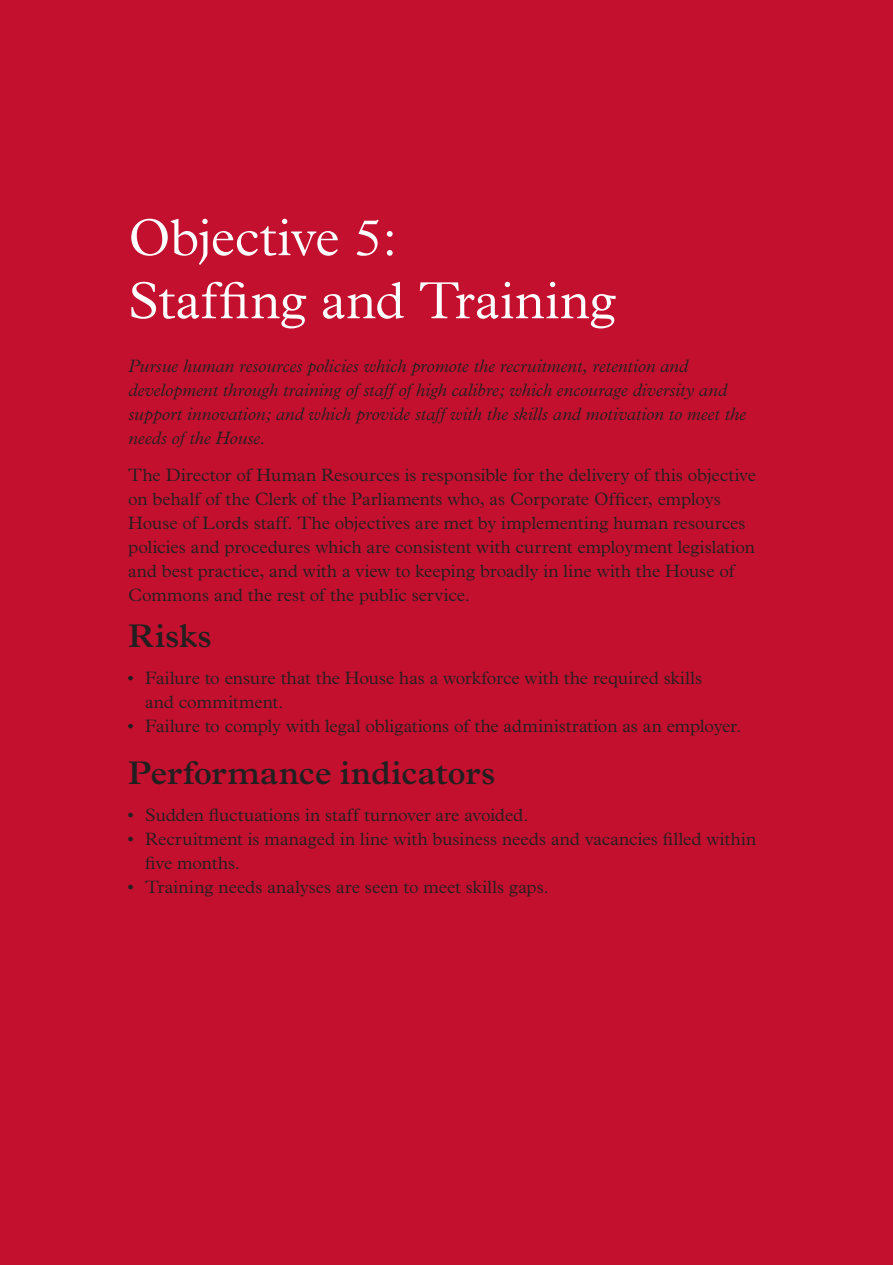
<style>
.page{position:relative;width:893px;height:1265px;background:#fff}
.page>*{position:absolute;margin:0;border:0;box-sizing:border-box;transform-origin:0 0}
.t1{font:300 52.5px/63px "Plantin";color:#fff}
.t2{font:600 33px "Plantin";color:#231f20}
.t3{font:300 18px/24px "Plantin";color:#231f20}
.t4{font:italic 300 18px/24px "Plantin";color:#231f20}
</style>
<div class="page">
<div style="left:0;top:0;width:893px;height:1264px;background:#c3102f"></div>
<h1 class="t1" style="left:128px;top:206px;width:490px">Objective 5:<br>Staffing and Training</h1>
<p class="t4" style="left:128px;top:354px;width:619px">Pursue human resources policies which promote the recruitment, retention and development through training of staff of high calibre; which encourage diversity and support innovation; and which provide staff with the skills and motivation to meet the needs of the House.</p>
<p class="t3" style="left:128px;top:463px;width:629px">The Director of Human Resources is responsible for the delivery of this objective on behalf of the Clerk of the Parliaments who, as Corporate Officer, employs House of Lords staff. The objectives are met by implementing human resources policies and procedures which are consistent with current employment legislation and best practice, and with a view to keeping broadly in line with the House of Commons and the rest of the public service.</p>
<h2 class="t2" style="left:128px;top:616px;width:85px">Risks</h2>
<p class="t3" style="left:145px;top:665px;width:558px;text-indent:-17px">• Failure to ensure that the House has a workforce with the required skills and commitment.</p>
<p class="t3" style="left:128px;top:713px;width:615px">• Failure to comply with legal obligations of the administration as an employer.</p>
<h2 class="t2" style="left:128px;top:753px;width:369px">Performance indicators</h2>
<p class="t3" style="left:128px;top:802px;width:402px">• Sudden fluctuations in staff turnover are avoided.</p>
<p class="t3" style="left:145px;top:826px;width:613px;text-indent:-17px">• Recruitment is managed in line with business needs and vacancies filled within five months.</p>
<p class="t3" style="left:128px;top:874px;width:422px">• Training needs analyses are seen to meet skills gaps.</p>
</div>
